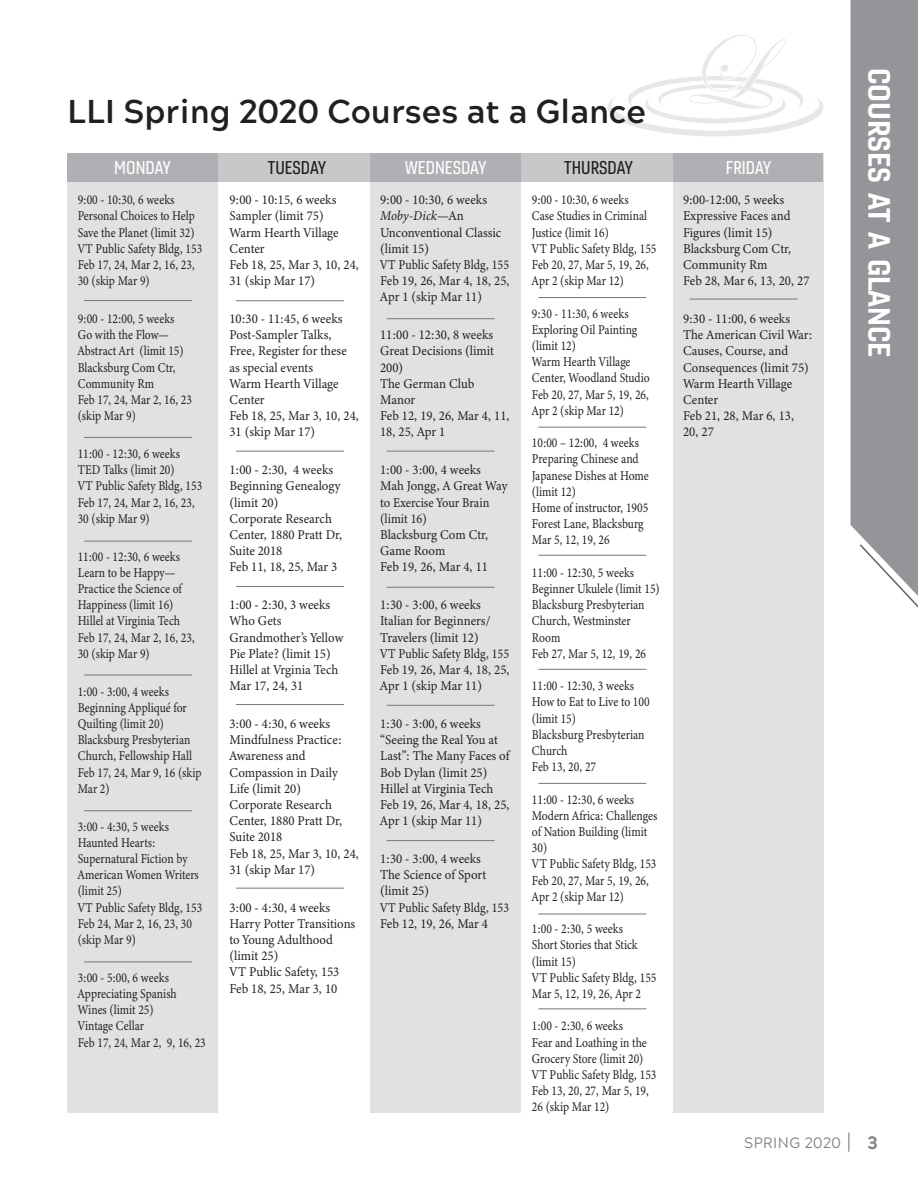
<style>
.page{position:relative;width:918px;height:1188px;background:#fff}
.page>*{position:absolute;margin:0;border:0;box-sizing:border-box;transform-origin:0 0}
.t1{font:700 33px "Acherus Grotesque";color:#231f20}
.t2{font:30px "Gineso Nor Bol";color:#fff}
.t3{font:18px "Gineso Con Med";color:#fff}
.t4{font:18px "Gineso Con Med";color:#231f20}
.t5{font:800 18px "Acherus Grotesque";color:#808285;scale:.96 1}
.t6{font:15px "Acherus Grotesque";letter-spacing:.03em;color:#808285;scale:.96 1}
.t7{font:13.5px/16.2px "Minion Variable Concept";color:#231f20;scale:.85 1}
.t8{font:13.5px/16.2px "Minion Variable Concept";color:#231f20;scale:.94 1}
.s1{font-style:italic}
</style>
<div class="page">
<svg style="left:849px;top:1132px;width:1px;height:20px"></svg>
<svg style="left:850px;top:0;width:68px;height:608px;background:#9c9ea0"></svg>
<svg style="left:608px;top:35px;width:216px;height:101px"></svg>
<div style="left:68px;top:153px;width:151px;height:959px;background:#e0e1e3"></div>
<div style="left:370px;top:153px;width:151px;height:959px;background:#e0e1e3"></div>
<div style="left:672px;top:153px;width:152px;height:959px;background:#e0e1e3"></div>
<svg style="left:68px;top:153px;width:755px;height:28px;background:#b8b9bc"></svg>
<hr style="left:84px;top:300px;width:108px;height:1px;background:#76787b">
<hr style="left:236px;top:300px;width:108px;height:1px;background:#76787b">
<hr style="left:387px;top:318px;width:108px;height:1px;background:#76787b">
<hr style="left:538px;top:297px;width:108px;height:1px;background:#76787b">
<hr style="left:690px;top:299px;width:108px;height:1px;background:#76787b">
<hr style="left:84px;top:541px;width:108px;height:1px;background:#76787b">
<hr style="left:236px;top:586px;width:108px;height:1px;background:#76787b">
<hr style="left:387px;top:587px;width:108px;height:1px;background:#76787b">
<hr style="left:538px;top:555px;width:108px;height:1px;background:#76787b">
<hr style="left:84px;top:810px;width:108px;height:1px;background:#76787b">
<hr style="left:236px;top:888px;width:108px;height:1px;background:#76787b">
<hr style="left:387px;top:840px;width:108px;height:1px;background:#76787b">
<hr style="left:538px;top:783px;width:108px;height:1px;background:#76787b">
<hr style="left:84px;top:437px;width:108px;height:1px;background:#76787b">
<hr style="left:236px;top:451px;width:108px;height:1px;background:#76787b">
<hr style="left:387px;top:451px;width:108px;height:1px;background:#76787b">
<hr style="left:538px;top:427px;width:108px;height:1px;background:#76787b">
<hr style="left:84px;top:675px;width:108px;height:1px;background:#76787b">
<hr style="left:236px;top:704px;width:108px;height:1px;background:#76787b">
<hr style="left:387px;top:705px;width:108px;height:1px;background:#76787b">
<hr style="left:538px;top:669px;width:108px;height:1px;background:#76787b">
<hr style="left:84px;top:962px;width:108px;height:1px;background:#76787b">
<hr style="left:538px;top:914px;width:108px;height:1px;background:#76787b">
<hr style="left:538px;top:1008px;width:108px;height:1px;background:#76787b">
<p class="t1" style="left:68px;top:84px;width:580px">LLI Spring 2020 Courses at a Glance</p>
<p class="t3" style="left:114px;top:157px;width:58px">MONDAY</p>
<p class="t4" style="left:268px;top:157px;width:60px">TUESDAY</p>
<p class="t3" style="left:405px;top:157px;width:83px">WEDNESDAY</p>
<p class="t4" style="left:564px;top:157px;width:70px">THURSDAY</p>
<p class="t3" style="left:726px;top:157px;width:47px">FRIDAY</p>
<p class="t7" style="left:78px;top:192px;width:148px">9:00 - 10:30, 6 weeks<br>Personal Choices to Help<br>Save the Planet (limit 32)<br>VT Public Safety Bldg, 153<br>Feb 17, 24, Mar 2, 16, 23,<br>30 (skip Mar 9)</p>
<p class="t7" style="left:78px;top:310px;width:136px">9:00 - 12:00, 5 weeks<br>Go with the Flow—<br>Abstract Art (limit 15)<br>Blacksburg Com Ctr,<br>Community Rm<br>Feb 17, 24, Mar 2, 16, 23 (skip Mar 9)</p>
<p class="t7" style="left:78px;top:445px;width:148px">11:00 - 12:30, 6 weeks<br>TED Talks (limit 20)<br>VT Public Safety Bldg, 153<br>Feb 17, 24, Mar 2, 16, 23,<br>30 (skip Mar 9)</p>
<p class="t7" style="left:78px;top:548px;width:139px">11:00 - 12:30, 6 weeks<br>Learn to be Happy—<br>Practice the Science of<br>Happiness (limit 16)<br>Hillel at Virginia Tech<br>Feb 17, 24, Mar 2, 16, 23,<br>30 (skip Mar 9)</p>
<p class="t7" style="left:78px;top:683px;width:147px">1:00 - 3:00, 4 weeks<br>Beginning Appliqué for<br>Quilting (limit 20)<br>Blacksburg Presbyterian<br>Church, Fellowship Hall<br>Feb 17, 24, Mar 9, 16 (skip<br>Mar 2)</p>
<p class="t7" style="left:78px;top:818px;width:148px">3:00 - 4:30, 5 weeks<br>Haunted Hearts:<br>Supernatural Fiction by<br>American Women Writers (limit 25)<br>VT Public Safety Bldg, 153<br>Feb 24, Mar 2, 16, 23, 30 (skip Mar 9)</p>
<p class="t7" style="left:78px;top:969px;width:152px">3:00 - 5:00, 6 weeks<br>Appreciating Spanish<br>Wines (limit 25)<br>Vintage Cellar<br>Feb 17, 24, Mar 2, 9, 16, 23</p>
<p class="t8" style="left:230px;top:192px;width:139px">9:00 - 10:15, 6 weeks<br>Sampler (limit 75)<br>Warm Hearth Village<br>Center<br>Feb 18, 25, Mar 3, 10, 24,<br>31 (skip Mar 17)</p>
<p class="t8" style="left:230px;top:310px;width:139px">10:30 - 11:45, 6 weeks<br>Post-Sampler Talks,<br>Free, Register for these as special events<br>Warm Hearth Village<br>Center<br>Feb 18, 25, Mar 3, 10, 24,<br>31 (skip Mar 17)</p>
<p class="t8" style="left:230px;top:462px;width:121px">1:00 - 2:30, 4 weeks<br>Beginning Genealogy (limit 20)<br>Corporate Research<br>Center, 1880 Pratt Dr,<br>Suite 2018<br>Feb 11, 18, 25, Mar 3</p>
<p class="t8" style="left:230px;top:597px;width:123px">1:00 - 2:30, 3 weeks<br>Who Gets<br>Grandmother’s Yellow<br>Pie Plate? (limit 15)<br>Hillel at Vrginia Tech<br>Mar 17, 24, 31</p>
<p class="t8" style="left:230px;top:715px;width:139px">3:00 - 4:30, 6 weeks<br>Mindfulness Practice:<br>Awareness and<br>Compassion in Daily<br>Life (limit 20)<br>Corporate Research<br>Center, 1880 Pratt Dr,<br>Suite 2018<br>Feb 18, 25, Mar 3, 10, 24,<br>31 (skip Mar 17)</p>
<p class="t8" style="left:230px;top:899px;width:135px">3:00 - 4:30, 4 weeks<br>Harry Potter Transitions to Young Adulthood (limit 25)<br>VT Public Safety, 153<br>Feb 18, 25, Mar 3, 10</p>
<p class="t8" style="left:380px;top:192px;width:139px">9:00 - 10:30, 6 weeks<br><span class="s1">Moby-Dick</span>—An<br>Unconventional Classic (limit 15)<br>VT Public Safety Bldg, 155<br>Feb 19, 26, Mar 4, 18, 25,<br>Apr 1 (skip Mar 11)</p>
<p class="t8" style="left:380px;top:327px;width:139px">11:00 - 12:30, 8 weeks<br>Great Decisions (limit<br>200)<br>The German Club<br>Manor<br>Feb 12, 19, 26, Mar 4, 11,<br>18, 25, Apr 1</p>
<p class="t8" style="left:380px;top:462px;width:137px">1:00 - 3:00, 4 weeks<br>Mah Jongg, A Great Way to Exercise Your Brain (limit 16)<br>Blacksburg Com Ctr,<br>Game Room<br>Feb 19, 26, Mar 4, 11</p>
<p class="t8" style="left:380px;top:597px;width:139px">1:30 - 3:00, 6 weeks<br>Italian for Beginners/<br>Travelers (limit 12)<br>VT Public Safety Bldg, 155<br>Feb 19, 26, Mar 4, 18, 25,<br>Apr 1 (skip Mar 11)</p>
<p class="t8" style="left:380px;top:715px;width:139px">1:30 - 3:00, 6 weeks “Seeing the Real You at<br>Last”: The Many Faces of<br>Bob Dylan (limit 25)<br>Hillel at Virginia Tech<br>Feb 19, 26, Mar 4, 18, 25,<br>Apr 1 (skip Mar 11)</p>
<p class="t8" style="left:380px;top:850px;width:139px">1:30 - 3:00, 4 weeks<br>The Science of Sport (limit 25)<br>VT Public Safety Bldg, 153<br>Feb 12, 19, 26, Mar 4</p>
<p class="t7" style="left:532px;top:192px;width:148px">9:00 - 10:30, 6 weeks<br>Case Studies in Criminal<br>Justice (limit 16)<br>VT Public Safety Bldg, 155<br>Feb 20, 27, Mar 5, 19, 26,<br>Apr 2 (skip Mar 12)</p>
<p class="t7" style="left:532px;top:305px;width:140px">9:30 - 11:30, 6 weeks<br>Exploring Oil Painting (limit 12)<br>Warm Hearth Village<br>Center, Woodland Studio<br>Feb 20, 27, Mar 5, 19, 26,<br>Apr 2 (skip Mar 12)</p>
<p class="t7" style="left:532px;top:435px;width:139px">10:00 – 12:00, 4 weeks<br>Preparing Chinese and<br>Japanese Dishes at Home (limit 12)<br>Home of instructor, 1905<br>Forest Lane, Blacksburg<br>Mar 5, 12, 19, 26</p>
<p class="t7" style="left:532px;top:564px;width:152px">11:00 - 12:30, 5 weeks<br>Beginner Ukulele (limit 15)<br>Blacksburg Presbyterian<br>Church, Westminster<br>Room<br>Feb 27, Mar 5, 12, 19, 26</p>
<p class="t7" style="left:532px;top:678px;width:140px">11:00 - 12:30, 3 weeks<br>How to Eat to Live to 100 (limit 15)<br>Blacksburg Presbyterian<br>Church<br>Feb 13, 20, 27</p>
<p class="t7" style="left:532px;top:791px;width:149px">11:00 - 12:30, 6 weeks<br>Modern Africa: Challenges of Nation Building (limit<br>30)<br>VT Public Safety Bldg, 153<br>Feb 20, 27, Mar 5, 19, 26,<br>Apr 2 (skip Mar 12)</p>
<p class="t7" style="left:532px;top:921px;width:148px">1:00 - 2:30, 5 weeks<br>Short Stories that Stick (limit 15)<br>VT Public Safety Bldg, 155<br>Mar 5, 12, 19, 26, Apr 2</p>
<p class="t7" style="left:532px;top:1018px;width:148px">1:00 - 2:30, 6 weeks<br>Fear and Loathing in the<br>Grocery Store (limit 20)<br>VT Public Safety Bldg, 153<br>Feb 13, 20, 27, Mar 5, 19,<br>26 (skip Mar 12)</p>
<p class="t8" style="left:683px;top:192px;width:136px">9:00-12:00, 5 weeks<br>Expressive Faces and<br>Figures (limit 15)<br>Blacksburg Com Ctr,<br>Community Rm<br>Feb 28, Mar 6, 13, 20, 27</p>
<p class="t8" style="left:683px;top:310px;width:139px">9:30 - 11:00, 6 weeks<br>The American Civil War:<br>Causes, Course, and<br>Consequences (limit 75)<br>Warm Hearth Village<br>Center<br>Feb 21, 28, Mar 6, 13,<br>20, 27</p>
<p class="t2" style="left:899px;top:68px;width:292px;rotate:90deg">COURSES AT A GLANCE</p>
<p class="t6" style="left:744px;top:1130px;width:102px">SPRING 2020</p>
<h3 class="t5" style="left:867px;top:1127px;width:12px">3</h3>
</div>
